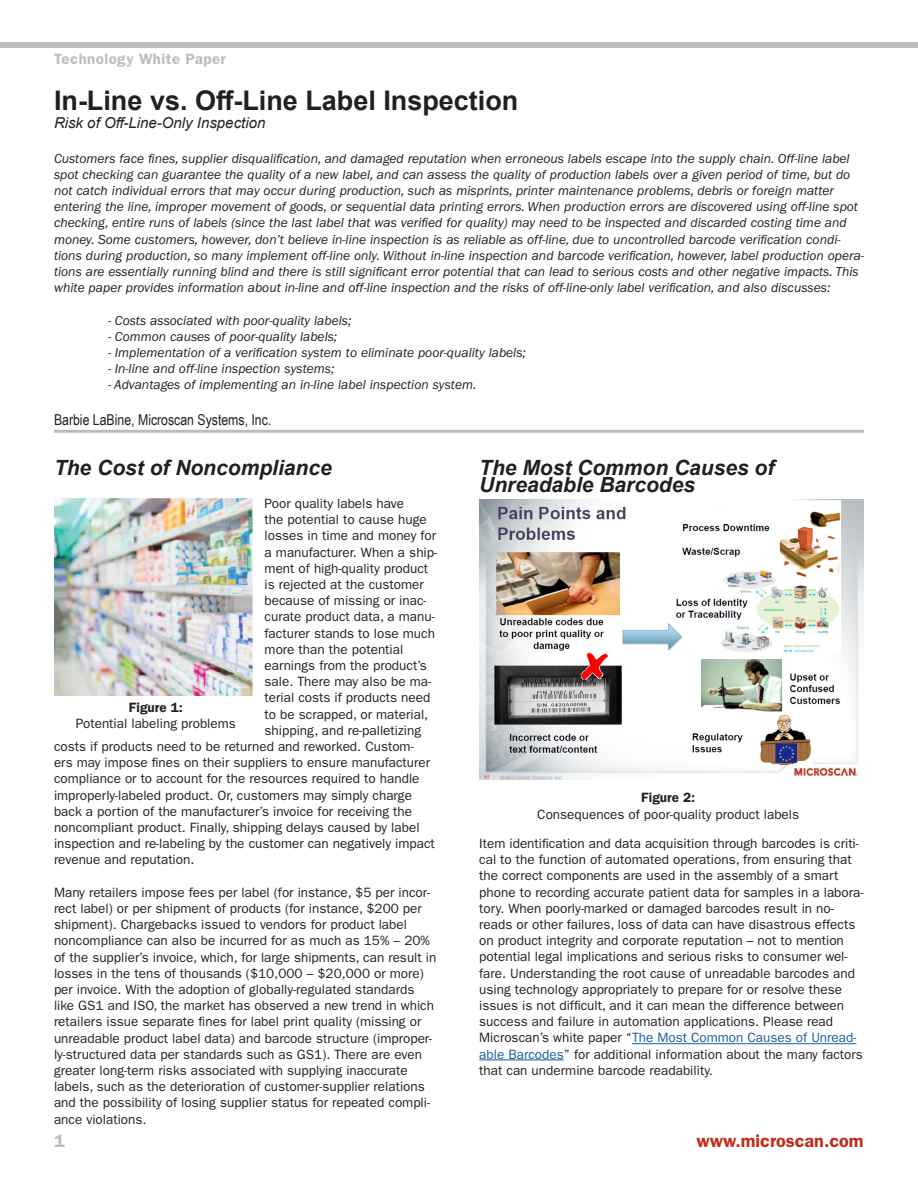
<style>
.page{position:relative;width:918px;height:1188px;background:#fff}
.page>*{position:absolute;margin:0;border:0;box-sizing:border-box;transform-origin:0 0}
.t1{font:700 27px "Arial";color:#231f20}
.t2{font:italic 700 21px/16.2px "Arial";color:#231f20}
.t3{font:600 18px "ITC Franklin Gothic Std";color:#c02d19}
.t4{font:600 18px "ITC Franklin Gothic Std";color:#bcbdc0}
.t5{font:15px "Arial Narrow";color:#231f20}
.t6{font:italic 15px "Arial";color:#231f20}
.t7{font:600 15px "ITC Franklin Gothic Std";letter-spacing:.03em;color:#bcbdc0}
.t8{font:13.5px/16.2px "ITC Franklin Gothic Std";color:#231f20}
.t9{font:italic 13.5px/16.2px "ITC Franklin Gothic Std";color:#231f20}
.t10{font:600 13.5px "ITC Franklin Gothic Std";color:#231f20}
.s1{color:#175d9e}
</style>
<div class="page">
<div style="left:0;top:43px;width:918px;height:5px;background:#bcbdc0"></div>
<hr style="left:54px;top:430px;width:810px;height:3px;background:#231f20">
<hr style="left:632px;top:1043px;width:224px;height:1px;background:#175d9e">
<hr style="left:479px;top:1060px;width:85px;height:1px;background:#175d9e">
<img style="left:54px;top:498px;width:199px;height:198px">
<img style="left:480px;top:499px;width:384px;height:281px">
<p class="t7" style="left:54px;top:50px;width:173px">Technology White Paper</p>
<p class="t1" style="left:54px;top:82px;width:466px">In-Line vs. Off-Line Label Inspection</p>
<p class="t6" style="left:54px;top:113px;width:213px">Risk of Off-Line-Only Inspection</p>
<p class="t9" style="left:54px;top:150px;width:812px">Customers face fines, supplier disqualification, and damaged reputation when erroneous labels escape into the supply chain. Off-line label spot checking can guarantee the quality of a new label, and can assess the quality of production labels over a given period of time, but do not catch individual errors that may occur during production, such as misprints, printer maintenance problems, debris or foreign matter entering the line, improper movement of goods, or sequential data printing errors. When production errors are discovered using off-line spot checking, entire runs of labels (since the last label that was verified for quality) may need to be inspected and discarded costing time and money. Some customers, however, don’t believe in-line inspection is as reliable as off-line, due to uncontrolled barcode verification condi&shy;tions during production, so many implement off-line only. Without in-line inspection and barcode verification, however, label production opera&shy;tions are essentially running blind and there is still significant error potential that can lead to serious costs and other negative impacts. This white paper provides information about in-line and off-line inspection and the risks of off-line-only label verification, and also discusses:</p>
<p class="t9" style="left:108px;top:312px;width:245px">- Costs associated with poor-quality labels;</p>
<p class="t9" style="left:108px;top:328px;width:231px">- Common causes of poor-quality labels;</p>
<p class="t9" style="left:108px;top:345px;width:419px">- Implementation of a verification system to eliminate poor-quality labels;</p>
<p class="t9" style="left:108px;top:361px;width:228px">- In-line and off-line inspection systems;</p>
<p class="t9" style="left:108px;top:377px;width:370px">- Advantages of implementing an in-line label inspection system.</p>
<p class="t5" style="left:54px;top:409px;width:219px">Barbie LaBine, Microscan Systems, Inc.</p>
<p class="t2" style="left:54px;top:461px;width:279px">The Cost of Noncompliance</p>
<p class="t8" style="left:265px;top:495px;width:141px">Poor quality labels have</p>
<p class="t8" style="left:265px;top:512px;width:164px">the potential to cause huge</p>
<p class="t8" style="left:265px;top:528px;width:173px">losses in time and money for</p>
<p class="t8" style="left:265px;top:544px;width:174px">a manufacturer. When a ship-</p>
<p class="t8" style="left:265px;top:560px;width:165px">ment of high-quality product</p>
<p class="t8" style="left:265px;top:576px;width:161px">is rejected at the customer</p>
<p class="t8" style="left:265px;top:593px;width:163px">because of missing or inac-</p>
<p class="t8" style="left:265px;top:609px;width:172px">curate product data, a manu-</p>
<p class="t8" style="left:265px;top:625px;width:172px">facturer stands to lose much</p>
<p class="t8" style="left:265px;top:641px;width:140px">more than the potential</p>
<p class="t8" style="left:265px;top:657px;width:164px">earnings from the product’s</p>
<p class="t8" style="left:265px;top:674px;width:168px">sale. There may also be ma-</p>
<p class="t8" style="left:265px;top:690px;width:167px">terial costs if products need</p>
<p class="t8" style="left:265px;top:706px;width:165px">to be scrapped, or material,</p>
<p class="t8" style="left:265px;top:722px;width:158px">shipping, and re-palletizing</p>
<p class="t8" style="left:54px;top:738px;width:361px">costs if products need to be returned and reworked. Custom-</p>
<p class="t8" style="left:54px;top:755px;width:378px">ers may impose fines on their suppliers to ensure manufacturer</p>
<p class="t8" style="left:54px;top:771px;width:367px">compliance or to account for the resources required to handle</p>
<p class="t8" style="left:54px;top:787px;width:360px">improperly-labeled product. Or, customers may simply charge</p>
<p class="t8" style="left:54px;top:803px;width:360px">back a portion of the manufacturer’s invoice for receiving the</p>
<p class="t8" style="left:54px;top:819px;width:367px">noncompliant product. Finally, shipping delays caused by label</p>
<p class="t8" style="left:54px;top:836px;width:382px">inspection and re-labeling by the customer can negatively impact</p>
<p class="t8" style="left:54px;top:852px;width:142px">revenue and reputation.</p>
<p class="t8" style="left:54px;top:884px;width:384px">Many retailers impose fees per label (for instance, $5 per incor&shy;rect label) or per shipment of products (for instance, $200 per shipment). Chargebacks issued to vendors for product label noncompliance can also be incurred for as much as 15% – 20% of the supplier’s invoice, which, for large shipments, can result in losses in the tens of thousands ($10,000 – $20,000 or more) per invoice. With the adoption of globally-regulated standards like GS1 and ISO, the market has observed a new trend in which retailers issue separate fines for label print quality (missing or unreadable product label data) and barcode structure (improper&shy;ly-structured data per standards such as GS1). There are even greater long-term risks associated with supplying inaccurate labels, such as the deterioration of customer-supplier relations and the possibility of losing supplier status for repeated compli&shy;ance violations.</p>
<p class="t2" style="left:479px;top:461px;width:297px">The Most Common Causes of<br>Unreadable Barcodes</p>
<p class="t10" style="left:129px;top:699px;width:56px">Figure 1:</p>
<p class="t8" style="left:76px;top:715px;width:162px">Potential labeling problems</p>
<p class="t10" style="left:641px;top:790px;width:56px">Figure 2:</p>
<p class="t8" style="left:537px;top:806px;width:263px">Consequences of poor-quality product labels</p>
<p class="t8" style="left:479px;top:835px;width:386px">Item identification and data acquisition through barcodes is criti&shy;cal to the function of automated operations, from ensuring that the correct components are used in the assembly of a smart phone to recording accurate patient data for samples in a labora&shy;tory. When poorly-marked or damaged barcodes result in no&shy;reads or other failures, loss of data can have disastrous effects on product integrity and corporate reputation – not to mention potential legal implications and serious risks to consumer wel&shy;fare. Understanding the root cause of unreadable barcodes and using technology appropriately to prepare for or resolve these issues is not difficult, and it can mean the difference between success and failure in automation applications. Please read Microscan’s white paper “<span class="s1">The Most Common Causes of Unread&shy;able Barcodes</span>” for additional information about the many factors that can undermine barcode readability.</p>
<p class="t4" style="left:54px;top:1131px;width:12px">1</p>
<p class="t3" style="left:697px;top:1131px;width:169px">www.microscan.com</p>
</div>
